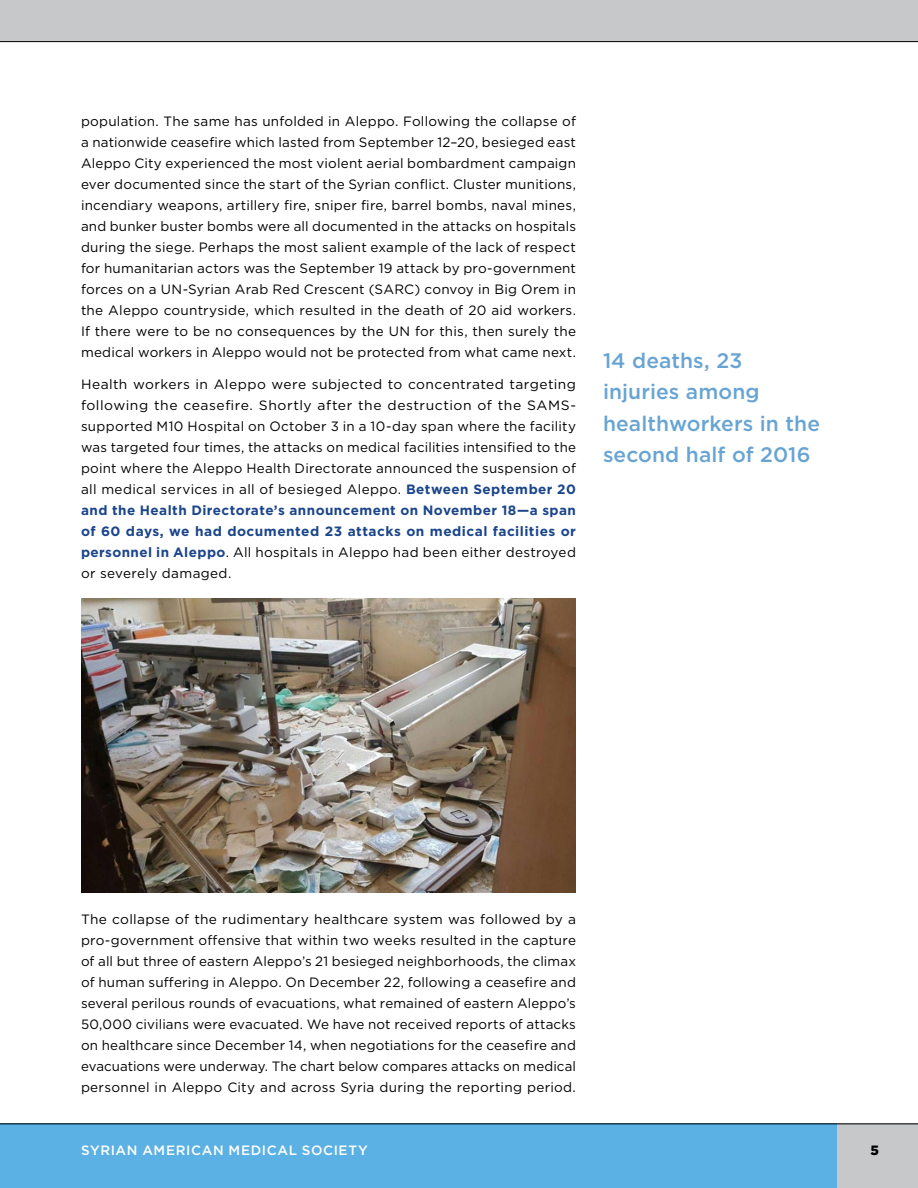
<style>
.page{position:relative;width:918px;height:1188px;background:#fff}
.page>*{position:absolute;margin:0;border:0;box-sizing:border-box;transform-origin:0 0}
.t1{font:500 21px/31.5px "Gotham";letter-spacing:.005em;color:#68a4d3}
.t2{font:13.5px/21px "Gotham";letter-spacing:.02em;color:#000;text-align:justify}
.t3{font:500 13.5px "Gotham";letter-spacing:.045em;color:#fff}
.t4{font:900 13.5px "Gotham";color:#000}
.s1{font-weight:700;color:#1b458b}
</style>
<div class="page">
<div style="left:837px;top:1124px;width:81px;height:64px;background:#c7c8ca"></div>
<div style="left:0;top:1124px;width:837px;height:64px;background:#5bb1e3"></div>
<hr style="left:0;top:1124px;width:918px;height:1px;background:#000">
<div style="left:0;top:0;width:918px;height:42px;background:#c7c8ca"></div>
<hr style="left:0;top:41px;width:918px;height:1px;background:#000">
<img style="left:81px;top:598px;width:495px;height:294px">
<p class="t2" style="left:81px;top:110px;width:497px">population. The same has unfolded in Aleppo. Following the collapse of a nationwide ceasefire which lasted from September 12–20, besieged east Aleppo City experienced the most violent aerial bombardment campaign ever documented since the start of the Syrian conflict. Cluster munitions, incendiary weapons, artillery fire, sniper fire, barrel bombs, naval mines, and bunker buster bombs were all documented in the attacks on hospitals during the siege. Perhaps the most salient example of the lack of respect for humanitarian actors was the September 19 attack by pro-government forces on a UN-Syrian Arab Red Crescent (SARC) convoy in Big Orem in the Aleppo countryside, which resulted in the death of 20 aid workers.<br>If there were to be no consequences by the UN for this, then surely the medical workers in Aleppo would not be protected from what came next.</p>
<p class="t2" style="left:81px;top:373px;width:497px">Health workers in Aleppo were subjected to concentrated targeting following the ceasefire. Shortly after the destruction of the SAMS&shy;supported M10 Hospital on October 3 in a 10-day span where the facility was targeted four times, the attacks on medical facilities intensified to the point where the Aleppo Health Directorate announced the suspension of all medical services in all of besieged Aleppo. <span class="s1">Between September 20 and the Health Directorate’s announcement on November 18—a span of 60 days, we had documented 23 attacks on medical facilities or personnel in Aleppo</span>. All hospitals in Aleppo had been either destroyed or severely damaged.</p>
<h1 class="t1" style="left:603px;top:344px;width:219px">14 deaths, 23 injuries among healthworkers in the second half of 2016</h1>
<p class="t2" style="left:81px;top:908px;width:497px">The collapse of the rudimentary healthcare system was followed by a pro-government offensive that within two weeks resulted in the capture of all but three of eastern Aleppo’s 21 besieged neighborhoods, the climax of human suffering in Aleppo. On December 22, following a ceasefire and several perilous rounds of evacuations, what remained of eastern Aleppo’s 50,000 civilians were evacuated. We have not received reports of attacks on healthcare since December 14, when negotiations for the ceasefire and evacuations were underway. The chart below compares attacks on medical personnel in Aleppo City and across Syria during the reporting period.</p>
<p class="t3" style="left:81px;top:1141px;width:288px">SYRIAN AMERICAN MEDICAL SOCIETY</p>
<p class="t4" style="left:870px;top:1141px;width:10px">5</p>
</div>
